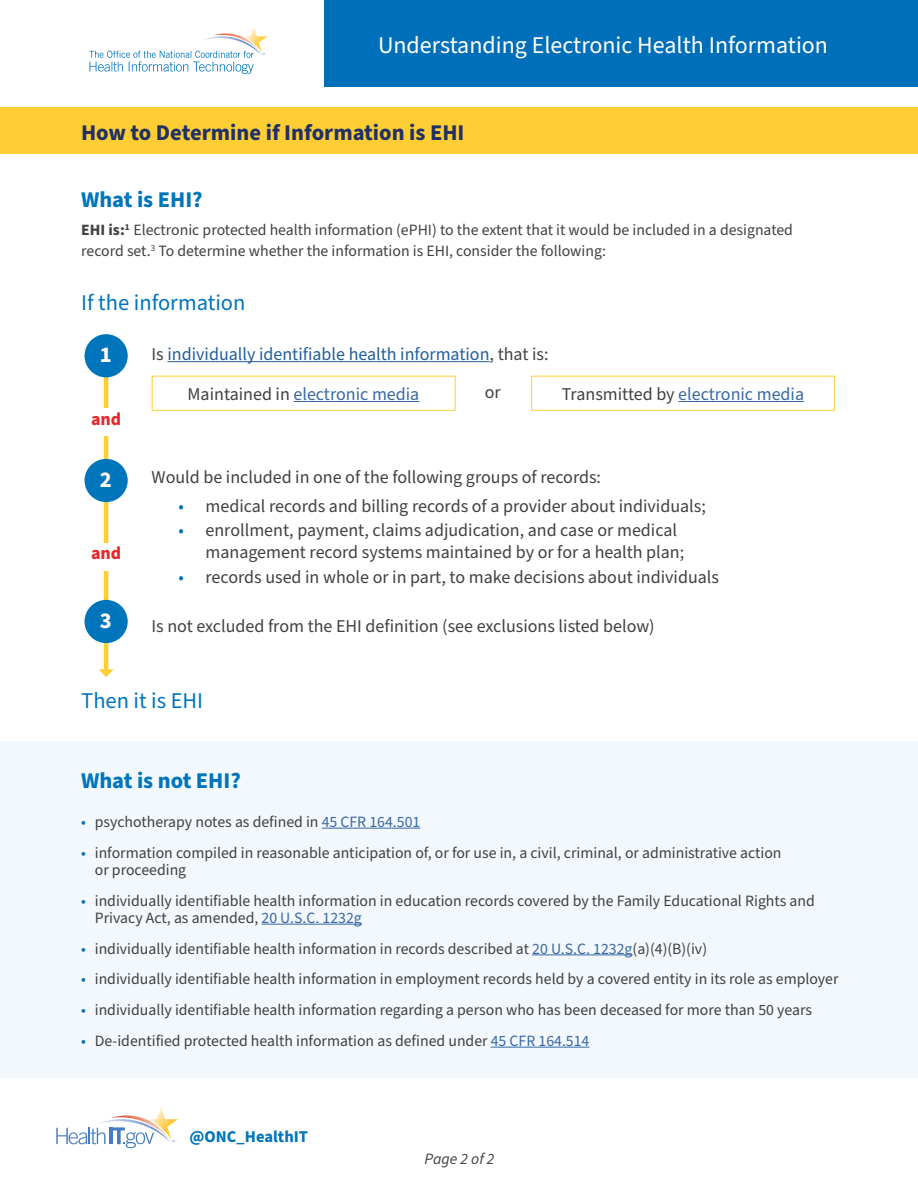
<style>
.page{position:relative;width:918px;height:1188px;background:#fff}
.page>*{position:absolute;margin:0;border:0;box-sizing:border-box;transform-origin:0 0}
.H1-Subpage{font:24px "Source Sans Pro";color:#fff}
.t1{font:700 22.5px "Source Sans Pro";color:#213164}
.t2{font:22.5px "Source Sans Pro";color:#0075bc}
.t3{font:700 22.5px "Source Sans Pro";color:#0075bc}
.t4{font:700 22.5px "Source Sans Pro";color:#fff}
.t5{font:18px/21.6px "Source Sans Pro";color:#414042}
.t6{font:18px "Source Sans Pro";color:#3a68a5}
.t7{font:18px "Source Sans Pro";color:#215e9e}
.t8{font:700 18px "Source Sans Pro";color:#e8262b}
.t9{font:700 16.5px "Source Sans Pro";color:#0075bc}
.Body_Text{font:15.75px/17.2px "Source Sans Pro";color:#414042}
.t10{font:italic 15.75px "Source Sans Pro";color:#414042}
.s1{font-weight:700}
.s2{color:#414042}
.s3{color:#0071ba}
.s4{color:#3a68a5}
</style>
<div class="page">
<svg style="left:56px;top:1108px;width:122px;height:40px"></svg>
<div style="left:324px;top:0;width:594px;height:86px;background:#006fb9"></div>
<svg style="left:89px;top:27px;width:178px;height:47px"></svg>
<hr style="left:104px;top:362px;width:4px;height:255px;background:#ffce35">
<div style="left:81px;top:543px;width:52px;height:28px;background:#fff"></div>
<div style="left:81px;top:408px;width:52px;height:28px;background:#fff"></div>
<hr style="left:104px;top:610px;width:4px;height:61px;background:#ffce35">
<svg style="left:99px;top:669px;width:15px;height:8px"></svg>
<div style="left:152px;top:376px;width:304px;height:35px;border:1px solid #ffce35"></div>
<div style="left:0;top:741px;width:918px;height:337px;background:#f2f8fc"></div>
<div style="left:0;top:107px;width:918px;height:47px;background:#ffce35"></div>
<div style="left:531px;top:376px;width:304px;height:35px;border:1px solid #ffce35"></div>
<div style="left:85px;top:334px;width:43px;height:43px;background:#0075bc;border-radius:50%"></div>
<hr style="left:167px;top:361px;width:323px;height:1px;background:#215e9e">
<hr style="left:294px;top:401px;width:125px;height:1px;background:#3a68a5">
<hr style="left:678px;top:401px;width:126px;height:1px;background:#3a68a5">
<div style="left:85px;top:459px;width:43px;height:43px;background:#0075bc;border-radius:50%"></div>
<div style="left:85px;top:600px;width:43px;height:43px;background:#0075bc;border-radius:50%"></div>
<hr style="left:322px;top:828px;width:98px;height:1px;background:#3a68a5">
<hr style="left:262px;top:924px;width:100px;height:1px;background:#3a68a5">
<hr style="left:532px;top:954px;width:101px;height:1px;background:#3a68a5">
<hr style="left:491px;top:1047px;width:98px;height:1px;background:#3a68a5">
<p class="H1-Subpage" style="left:378px;top:29px;width:452px">Understanding Electronic Health Information</p>
<h2 class="t1" style="left:81px;top:117px;width:385px">How to Determine if Information is EHI</h2>
<h2 class="t3" style="left:81px;top:184px;width:123px">What is EHI?</h2>
<p class="Body_Text" style="left:81px;top:220px;width:713px;line-height:21px"><span class="s1">EHI is:</span><sup>1</sup> Electronic protected health information (ePHI) to the extent that it would be included in a designated record set.<sup>3</sup> To determine whether the information is EHI, consider the following:</p>
<h2 class="t2" style="left:81px;top:288px;width:166px">If the information</h2>
<h2 class="t4" style="left:100px;top:339px;width:13px">1</h2>
<h2 class="t7" style="left:152px;top:342px;width:399px"><span class="s2">Is</span> individually identifiable health information<span class="s2">, that is:</span></h2>
<h2 class="t6" style="left:188px;top:382px;width:233px"><span class="s2">Maintained in</span> electronic media</h2>
<h2 class="t5" style="left:485px;top:382px;width:18px">or</h2>
<h2 class="t6" style="left:562px;top:382px;width:244px"><span class="s2">Transmitted by</span> electronic media</h2>
<h2 class="t8" style="left:91px;top:407px;width:32px">and</h2>
<h2 class="t4" style="left:100px;top:464px;width:13px">2</h2>
<h2 class="t5" style="left:152px;top:467px;width:451px">Would be included in one of the following groups of records:</h2>
<p class="t5" style="left:179px;top:495px;width:529px"><span class="s3">•</span> medical records and billing records of a provider about individuals;</p>
<p class="t5" style="left:206px;top:520px;width:480px;text-indent:-27px"><span class="s3">•</span> enrollment, payment, claims adjudication, and case or medical management record systems maintained by or for a health plan;</p>
<p class="t5" style="left:179px;top:567px;width:542px"><span class="s3">•</span> records used in whole or in part, to make decisions about individuals</p>
<h2 class="t8" style="left:91px;top:541px;width:32px">and</h2>
<h2 class="t4" style="left:100px;top:605px;width:13px">3</h2>
<h2 class="t5" style="left:152px;top:616px;width:505px">Is not excluded from the EHI definition (see exclusions listed below)</h2>
<h2 class="t2" style="left:81px;top:685px;width:123px">Then it is EHI</h2>
<h2 class="t3" style="left:81px;top:765px;width:161px">What is not EHI?</h2>
<p class="Body_Text" style="left:81px;top:814px;width:341px"><span class="s3">•</span> psychotherapy notes as defined in <span class="s4">45 CFR 164.501</span></p>
<p class="Body_Text" style="left:95px;top:844px;width:688px;text-indent:-14px"><span class="s3">•</span> information compiled in reasonable anticipation of, or for use in, a civil, criminal, or administrative action or proceeding</p>
<p class="Body_Text" style="left:95px;top:892px;width:721px;text-indent:-14px"><span class="s3">•</span> individually identifiable health information in education records covered by the Family Educational Rights and<br>Privacy Act, as amended, <span class="s4">20 U.S.C. 1232g</span></p>
<p class="Body_Text" style="left:81px;top:940px;width:627px"><span class="s3">•</span> individually identifiable health information in records described at <span class="s4">20 U.S.C. 1232g</span>(a)(4)(B)(iv)</p>
<p class="Body_Text" style="left:81px;top:971px;width:759px"><span class="s3">•</span> individually identifiable health information in employment records held by a covered entity in its role as employer</p>
<p class="Body_Text" style="left:81px;top:1002px;width:732px"><span class="s3">•</span> individually identifiable health information regarding a person who has been deceased for more than 50 years</p>
<p class="Body_Text" style="left:81px;top:1033px;width:510px"><span class="s3">•</span> De-identified protected health information as defined under <span class="s4">45 CFR 164.514</span></p>
<p class="t9" style="left:190px;top:1125px;width:120px">@ONC_HealthIT</p>
<p class="t10" style="left:425px;top:1148px;width:71px">Page 2 of 2</p>
</div>
